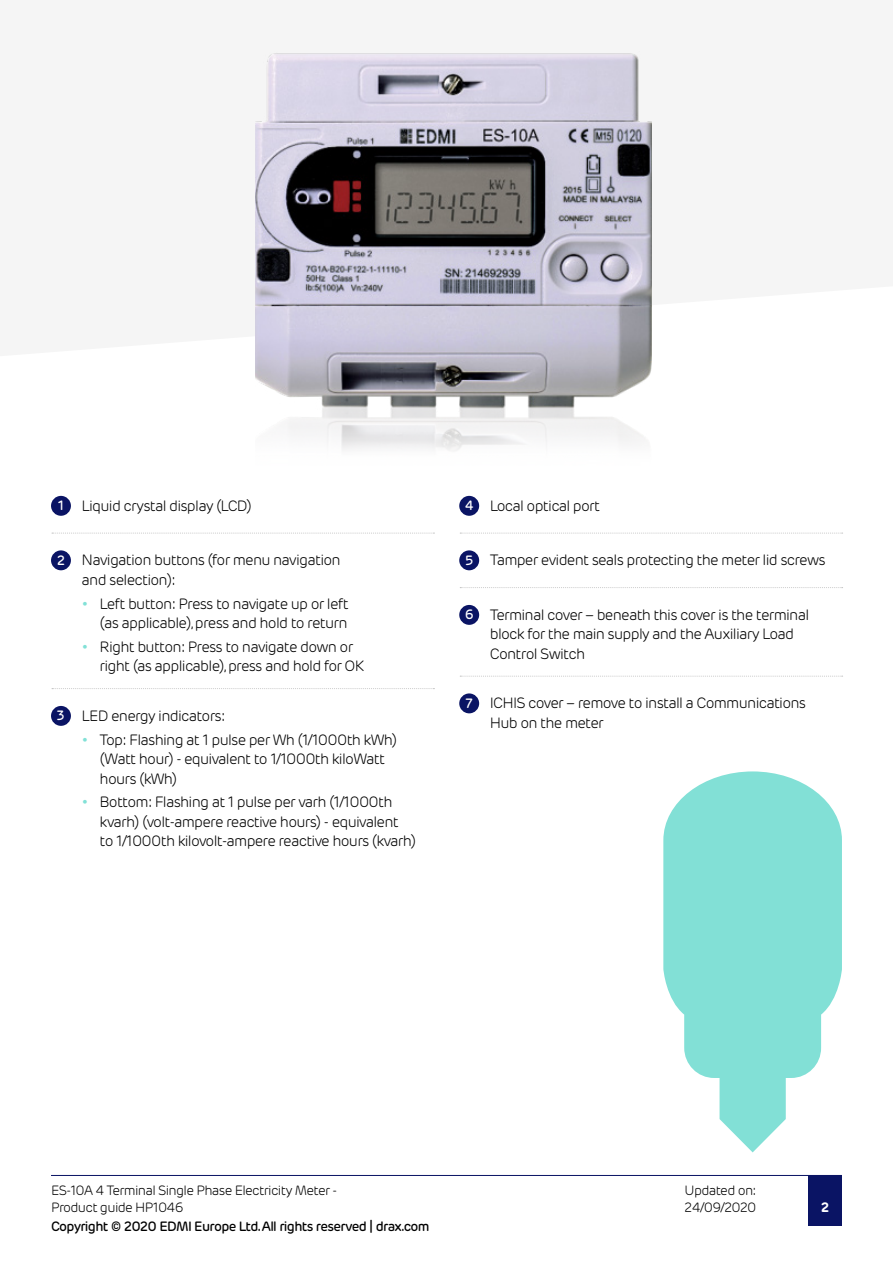
<style>
.page{position:relative;width:893px;height:1263px;background:#fff}
.page>*{position:absolute;margin:0;border:0;box-sizing:border-box;transform-origin:0 0}
.t1{font:300 15px/19.5px "Rubrik New";letter-spacing:-.05em;color:#000}
.t2{font:300 13.5px/16.5px "Rubrik New";letter-spacing:-.05em;color:#000}
.t3{font:500 13.5px "Rubrik New";letter-spacing:-.05em;color:#000}
.t4{font:500 13.5px "Rubrik New";color:#fff}
.t5{font:700 13.5px "Rubrik New";color:#fff}
.s1{font-weight:500;font-size:13.5px;color:#fff}
.s2{color:#82e1d7}
</style>
<div class="page">
<img style="left:255px;top:51px;width:396px;height:456px">
<div style="left:51px;top:496px;width:20px;height:20px;background:#0a1464;border-radius:50%"></div>
<div style="left:51px;top:550px;width:20px;height:20px;background:#0a1464;border-radius:50%"></div>
<div style="left:459px;top:496px;width:20px;height:20px;background:#0a1464;border-radius:50%"></div>
<div style="left:459px;top:550px;width:20px;height:20px;background:#0a1464;border-radius:50%"></div>
<div style="left:459px;top:605px;width:20px;height:20px;background:#0a1464;border-radius:50%"></div>
<svg style="left:52px;top:533px;width:382px;height:1px"></svg>
<svg style="left:460px;top:533px;width:383px;height:1px"></svg>
<svg style="left:460px;top:587px;width:383px;height:1px"></svg>
<svg style="left:460px;top:676px;width:383px;height:1px"></svg>
<div style="left:51px;top:706px;width:20px;height:20px;background:#0a1464;border-radius:50%"></div>
<svg style="left:52px;top:688px;width:382px;height:1px"></svg>
<div style="left:459px;top:693px;width:20px;height:20px;background:#0a1464;border-radius:50%"></div>
<svg style="left:663px;top:771px;width:179px;height:381px;fill:#82e0d6"></svg>
<div style="left:808px;top:1175px;width:34px;height:50px;background:#0a1464"></div>
<hr style="left:51px;top:1175px;width:791px;height:1px;background:#0a1464">
<p class="t1" style="left:58px;top:496px;width:196px"><span class="s1">1</span> Liquid crystal display (LCD)</p>
<p class="t1" style="left:82px;top:551px;width:261px">Navigation buttons (for menu navigation and selection):</p>
<p class="t1" style="left:82px;top:594px;width:269px;text-align:right"><span class="s2">•</span> Left button: Press to navigate up or left (as applicable), press and hold to return</p>
<p class="t1" style="left:100px;top:637px;width:266px;text-indent:-18px"><span class="s2">•</span> Right button: Press to navigate down or right (as applicable), press and hold for OK</p>
<p class="t4" style="left:57px;top:552px;width:10px">2</p>
<p class="t4" style="left:57px;top:707px;width:10px">3</p>
<p class="t1" style="left:82px;top:706px;width:145px">LED energy indicators:</p>
<p class="t1" style="left:100px;top:730px;width:299px;text-indent:-18px"><span class="s2">•</span> Top: Flashing at 1 pulse per Wh (1/1000th kWh) (Watt hour) - equivalent to 1/1000th kiloWatt hours (kWh)</p>
<p class="t1" style="left:100px;top:793px;width:318px;text-indent:-18px"><span class="s2">•</span> Bottom: Flashing at 1 pulse per varh (1/1000th kvarh) (volt-ampere reactive hours) - equivalent to 1/1000th kilovolt-ampere reactive hours (kvarh)</p>
<p class="t1" style="left:465px;top:496px;width:137px"><span class="s1">4</span> Local optical port</p>
<p class="t1" style="left:465px;top:551px;width:362px"><span class="s1">5</span> Tamper evident seals protecting the meter lid screws</p>
<p class="t4" style="left:465px;top:606px;width:11px">6</p>
<p class="t4" style="left:466px;top:695px;width:9px">7</p>
<p class="t1" style="left:490px;top:605px;width:321px">Terminal cover – beneath this cover is the terminal block for the main supply and the Auxiliary Load<br>Control Switch</p>
<p class="t1" style="left:490px;top:694px;width:318px">ICHIS cover – remove to install a Communications<br>Hub on the meter</p>
<p class="t2" style="left:51px;top:1182px;width:288px">ES-10A 4 Terminal Single Phase Electricity Meter -<br>Product guide HP1046</p>
<p class="t3" style="left:51px;top:1218px;width:380px">Copyright © 2020 EDMI Europe Ltd. All rights reserved | drax.com</p>
<p class="t2" style="left:685px;top:1182px;width:73px">Updated on:<br>24/09/2020</p>
<p class="t5" style="left:821px;top:1198px;width:10px">2</p>
</div>
